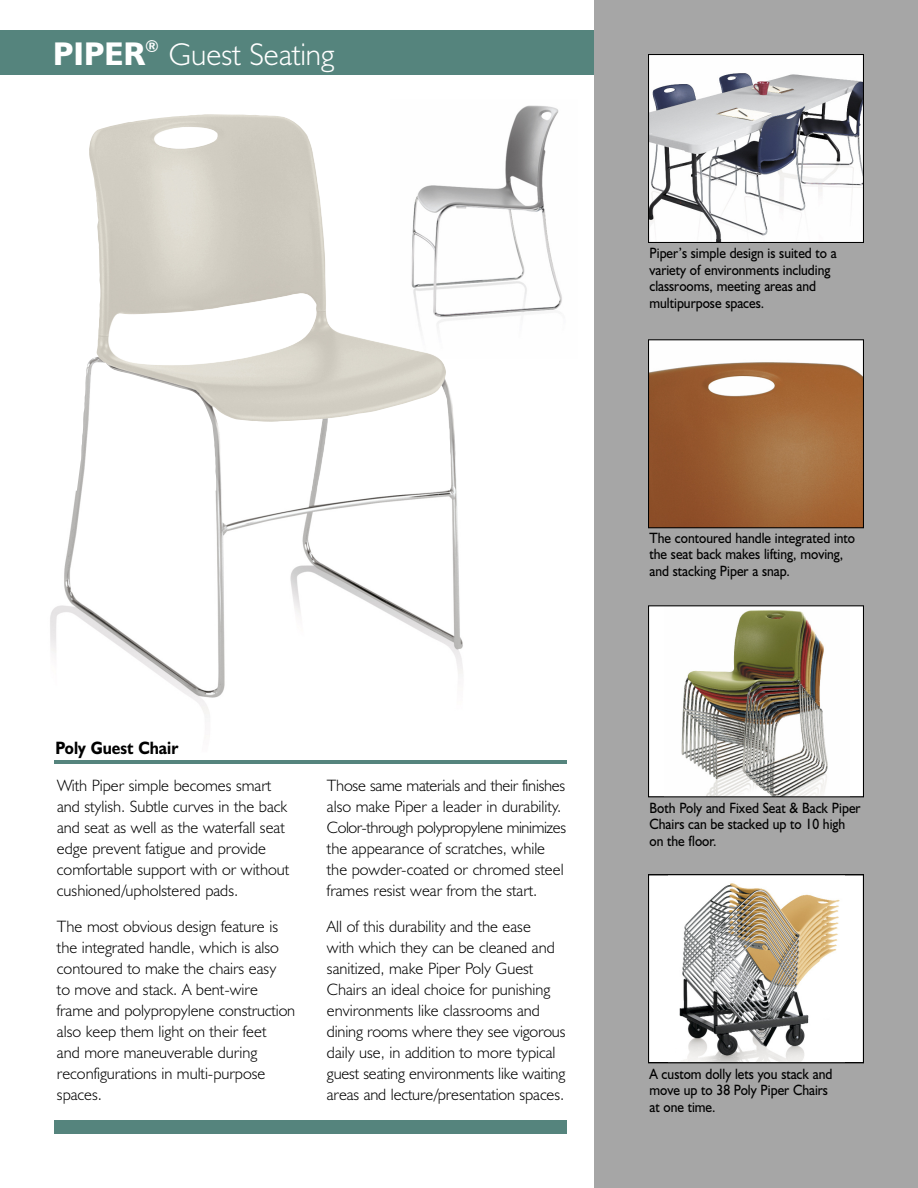
<style>
.page{position:relative;width:918px;height:1188px;background:#fff}
.page>*{position:absolute;margin:0;border:0;box-sizing:border-box;transform-origin:0 0}
.t1{font:300 31.5px "Humanist 521 BT";color:#fff}
.t2{font:700 18px "Humanist 521 BT";color:#000;scale:.9 1}
.t3{font:300 16.5px/21px "Humanist 521 BT";color:#000}
.t4{font:15px/16.5px "Humanist 521 BT";color:#000;scale:.9 1}
.s1{font-weight:700;font-size:33px}
</style>
<div class="page">
<div style="left:0;top:31px;width:603px;height:44px;background:#55847d"></div>
<div style="left:594px;top:0;width:324px;height:1188px;background:#a6a6a6"></div>
<img style="left:650px;top:341px;width:212px;height:185px">
<div style="left:648px;top:339px;width:216px;height:189px;border:1px solid #000"></div>
<div style="left:649px;top:875px;width:214px;height:188px;background:#fff"></div>
<img style="left:650px;top:56px;width:212px;height:185px">
<div style="left:648px;top:54px;width:216px;height:189px;border:1px solid #000"></div>
<img style="left:493px;top:105px;width:69px;height:212px">
<img style="left:679px;top:883px;width:161px;height:178px">
<div style="left:648px;top:874px;width:216px;height:189px;border:1px solid #000"></div>
<div style="left:649px;top:606px;width:214px;height:190px;background:#fff"></div>
<img style="left:681px;top:610px;width:147px;height:185px">
<div style="left:648px;top:605px;width:216px;height:192px;border:1px solid #000"></div>
<img style="left:50px;top:114px;width:443px;height:600px">
<div style="left:54px;top:1120px;width:513px;height:14px;background:#55847d"></div>
<hr style="left:54px;top:760px;width:513px;height:4px;background:#55847d">
<h1 class="t1" style="left:53px;top:35px;width:283px"><span class="s1">PIPER</span><sup>®</sup> Guest Seating</h1>
<p class="t4" style="left:650px;top:245px;width:210px">Piper’s simple design is suited to a variety of environments including classrooms, meeting areas and multipurpose spaces.</p>
<p class="t2" style="left:56px;top:737px;width:138px">Poly Guest Chair</p>
<p class="t3" style="left:57px;top:774px;width:234px">With Piper simple becomes smart and stylish. Subtle curves in the back and seat as well as the waterfall seat edge prevent fatigue and provide comfortable support with or without cushioned/upholstered pads.</p>
<p class="t3" style="left:57px;top:915px;width:240px">The most obvious design feature is the integrated handle, which is also contoured to make the chairs easy<br>to move and stack. A bent-wire frame and polypropylene construction also keep them light on their feet<br>and more maneuverable during reconfigurations in multi-purpose spaces.</p>
<p class="t3" style="left:327px;top:774px;width:241px">Those same materials and their finishes also make Piper a leader in durability.<br>Color-through polypropylene minimizes the appearance of scratches, while the powder-coated or chromed steel frames resist wear from the start.</p>
<p class="t3" style="left:327px;top:915px;width:240px">All of this durability and the ease<br>with which they can be cleaned and sanitized, make Piper Poly Guest Chairs an ideal choice for punishing environments like classrooms and dining rooms where they see vigorous daily use, in addition to more typical guest seating environments like waiting areas and lecture/presentation spaces.</p>
<p class="t4" style="left:650px;top:530px;width:230px">The contoured handle integrated into the seat back makes lifting, moving, and stacking Piper a snap.</p>
<p class="t4" style="left:650px;top:799px;width:236px">Both Poly and Fixed Seat &amp; Back Piper<br>Chairs can be stacked up to 10 high on the floor.</p>
<p class="t4" style="left:650px;top:1065px;width:205px">A custom dolly lets you stack and move up to 38 Poly Piper Chairs at one time.</p>
</div>
